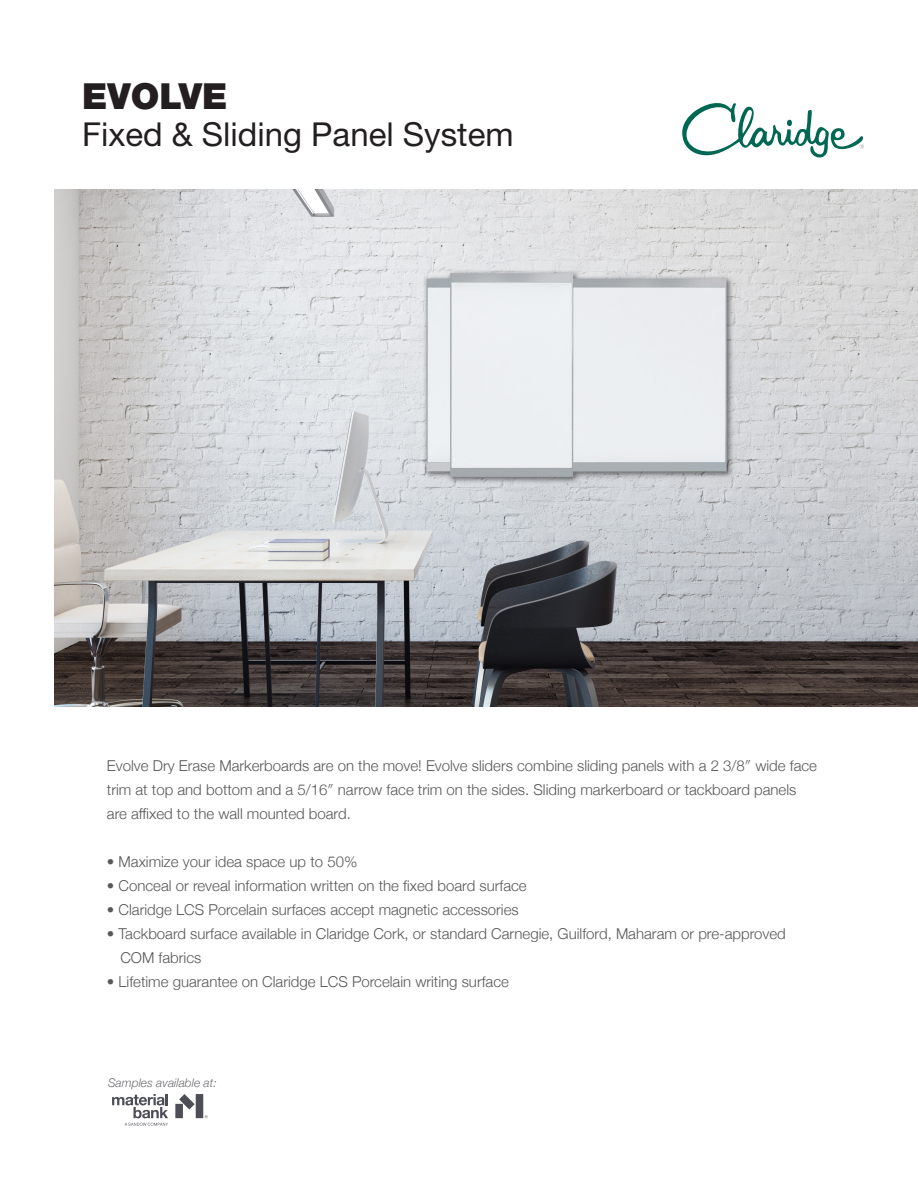
<style>
.page{position:relative;width:918px;height:1188px;background:#fff}
.page>*{position:absolute;margin:0;border:0;box-sizing:border-box;transform-origin:0 0}
.t1{font:900 36px "Helvetica Neue";color:#231f20}
.t2{font:33px "Helvetica Neue";color:#231f20}
.t3{font:300 15px/24px "Helvetica Neue";color:#57585a}
.t4{font:italic 300 12px "Helvetica Neue";color:#6c6d70}
</style>
<div class="page">
<svg style="left:682px;top:103px;width:182px;height:55px"></svg>
<img style="left:54px;top:189px;width:864px;height:517px">
<svg style="left:112px;top:1094px;width:56px;height:32px"></svg>
<svg style="left:179px;top:1094px;width:16px;height:15px"></svg>
<div style="left:175px;top:1104px;width:8px;height:14px;background:#4d4e56"></div>
<div style="left:196px;top:1094px;width:7px;height:24px;background:#4d4e56"></div>
<h1 class="t1" style="left:82px;top:74px;width:147px">EVOLVE</h1>
<h2 class="t2" style="left:82px;top:115px;width:433px">Fixed &amp; Sliding Panel System</h2>
<p class="t3" style="left:107px;top:752px;width:712px">Evolve Dry Erase Markerboards are on the move! Evolve sliders combine sliding panels with a 2 3/8″ wide face trim at top and bottom and a 5/16″ narrow face trim on the sides. Sliding markerboard or tackboard panels are affixed to the wall mounted board.</p>
<p class="t3" style="left:107px;top:848px;width:252px">• Maximize your idea space up to 50%</p>
<p class="t3" style="left:107px;top:872px;width:421px">• Conceal or reveal information written on the fixed board surface</p>
<p class="t3" style="left:107px;top:896px;width:413px">• Claridge LCS Porcelain surfaces accept magnetic accessories</p>
<p class="t3" style="left:120px;top:920px;width:667px;text-indent:-14px">• Tackboard surface available in Claridge Cork, or standard Carnegie, Guilford, Maharam or pre-approved<br>COM fabrics</p>
<p class="t3" style="left:107px;top:968px;width:404px">• Lifetime guarantee on Claridge LCS Porcelain writing surface</p>
<p class="t4" style="left:108px;top:1073px;width:110px">Samples available at:</p>
</div>
